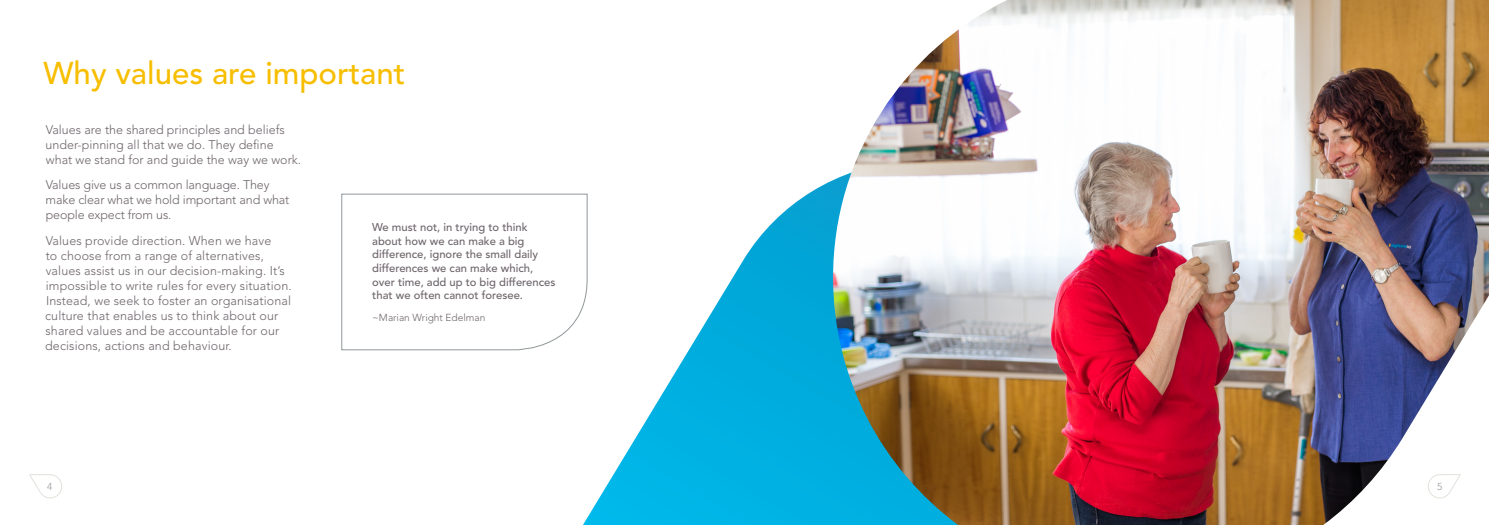
<style>
.page{position:relative;width:1489px;height:525px;background:#fff}
.page>*{position:absolute;margin:0;border:0;box-sizing:border-box;transform-origin:0 0}
.t1{font:500 31.25px "Avenir LT Pro";color:#f7be00}
.t2{font:300 12.5px/15px "Avenir LT Pro";letter-spacing:.01em;color:#6d656b}
.t3{font:300 12.5px/15px "Avenir LT Pro";letter-spacing:-.01em;color:#6d656b}
.t4{font:500 11.25px/13.5px "Avenir LT Pro";color:#6d656b}
.t5{font:300 10.12px "Avenir LT Pro";color:#6d656b}
.t6{font:300 10px "Avenir LT Pro";color:#92979a}
</style>
<div class="page">
<svg style="left:583px;top:180px;width:250px;height:344px"></svg>
<svg style="left:341px;top:194px;width:246px;height:156px"></svg>
<img style="left:833px;top:0;width:655px;height:524px">
<svg style="left:29px;top:474px;width:33px;height:24px"></svg>
<svg style="left:1427px;top:473px;width:34px;height:25px"></svg>
<h1 class="t1" style="left:44px;top:54px;width:363px">Why values are important</h1>
<p class="t2" style="left:46px;top:122px;width:257px">Values are the shared principles and beliefs under-pinning all that we do. They define what we stand for and guide the way we work.</p>
<p class="t3" style="left:46px;top:177px;width:245px">Values give us a common language. They make clear what we hold important and what people expect from us.</p>
<p class="t2" style="left:45px;top:233px;width:248px">Values provide direction. When we have<br>to choose from a range of alternatives, values assist us in our decision‑making. It’s impossible to write rules for every situation.<br>Instead, we seek to foster an organisational culture that enables us to think about our shared values and be accountable for our decisions, actions and behaviour.</p>
<p class="t4" style="left:372px;top:221px;width:185px">We must not, in trying to think about how we can make a big difference, ignore the small daily differences we can make which, over time, add up to big differences that we often cannot foresee.</p>
<p class="t5" style="left:372px;top:311px;width:115px">~Marian Wright Edelman</p>
<p class="t6" style="left:47px;top:480px;width:7px">4</p>
<p class="t6" style="left:1436px;top:480px;width:7px">5</p>
</div>
